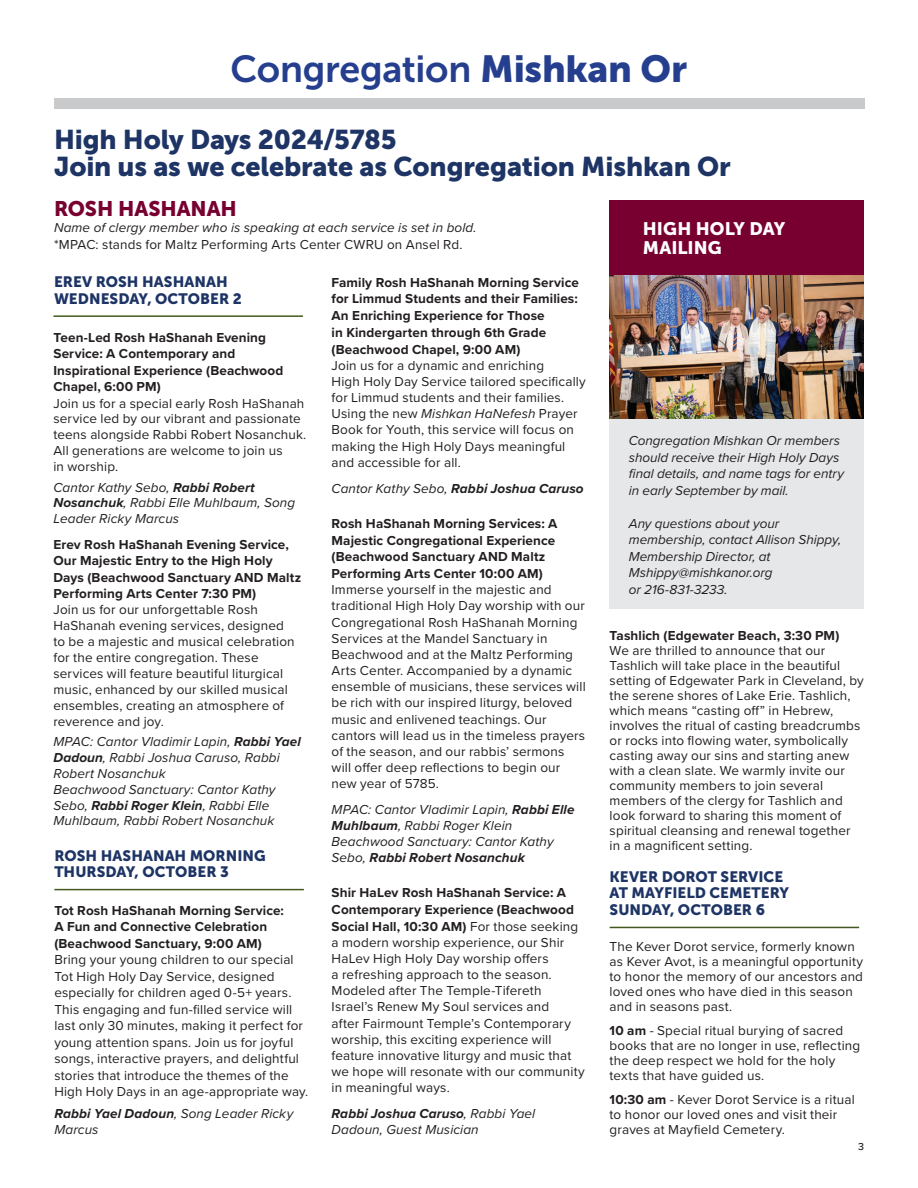
<style>
.page{position:relative;width:918px;height:1188px;background:#fff}
.page>*{position:absolute;margin:0;border:0;box-sizing:border-box;transform-origin:0 0}
.t1{font:37.5px "Museo Sans 700";letter-spacing:-.01em;color:#253f8e}
.t2{font:27px/27px "Museo Sans 900";letter-spacing:-.005em;color:#1d3465}
.t3{font:21px "Museo Sans 900";letter-spacing:-.005em;color:#780031}
.t4{font:18px/19.5px "Museo Sans 900";letter-spacing:.005em;color:#fff}
.t5{font:15px/16.5px "Museo Sans 900";letter-spacing:.005em;color:#1d3465}
.t6{font:13.5px/16.2px "Proxima Nova";letter-spacing:.01em;color:#231f20}
.t7{font:italic 13.5px/16.5px "Proxima Nova";letter-spacing:.005em;color:#231f20}
.t8{font:700 13.5px/16.5px "Proxima Nova";letter-spacing:.01em;color:#231f20}
.t9{font:italic 700 13.5px "Proxima Nova";letter-spacing:.01em;color:#231f20}
.t10{font:500 10.5px "Proxima Nova";color:#231f20}
.s1{font-family:"Museo Sans 900"}
.s2{font-weight:700}
.s3{font-style:italic}
.s4{font-weight:400}
</style>
<div class="page">
<div style="left:54px;top:98px;width:810px;height:10px;background:#c9cacc"></div>
<hr style="left:54px;top:889px;width:250px;height:1px;background:#44591f">
<hr style="left:53px;top:315px;width:250px;height:2px;background:#44591f">
<div style="left:610px;top:200px;width:254px;height:409px;background:#e6e7e9"></div>
<div style="left:610px;top:200px;width:254px;height:76px;background:#780031"></div>
<img style="left:610px;top:276px;width:254px;height:142px">
<hr style="left:610px;top:927px;width:249px;height:1px;background:#44591f">
<h1 class="t1" style="left:231px;top:48px;width:458px">Congregation <span class="s1">Mishkan Or</span></h1>
<h2 class="t2" style="left:54px;top:126px;width:678px">High Holy Days 2024/5785<br>Join us as we celebrate as Congregation Mishkan Or</h2>
<h3 class="t3" style="left:54px;top:197px;width:184px">ROSH HASHANAH</h3>
<p class="t7" style="left:54px;top:219px;width:424px">Name of clergy member who is speaking at each service is set in bold.</p>
<p class="t6" style="left:54px;top:236px;width:410px">*MPAC: stands for Maltz Performing Arts Center CWRU on Ansel Rd.</p>
<h3 class="t4" style="left:643px;top:219px;width:144px">HIGH HOLY DAY<br>MAILING</h3>
<p class="t5" style="left:54px;top:274px;width:189px">EREV ROSH HASHANAH<br>WEDNESDAY, OCTOBER 2</p>
<p class="t8" style="left:53px;top:329px;width:231px">Teen-Led Rosh HaShanah Evening<br>Service: A Contemporary and<br>Inspirational Experience (Beachwood<br>Chapel, 6:00 PM)</p>
<p class="t6" style="left:53px;top:395px;width:254px">Join us for a special early Rosh HaShanah service led by our vibrant and passionate teens alongside Rabbi Robert Nosanchuk.<br>All generations are welcome to join us<br>in worship.</p>
<p class="t7" style="left:53px;top:479px;width:243px;line-height:15.9px">Cantor Kathy Sebo, <span class="s2">Rabbi Robert<br>Nosanchuk</span>, Rabbi Elle Muhlbaum, Song<br>Leader Ricky Marcus</p>
<p class="t8" style="left:53px;top:536px;width:249px">Erev Rosh HaShanah Evening Service, Our Majestic Entry to the High Holy Days (Beachwood Sanctuary AND Maltz Performing Arts Center 7:30 PM)</p>
<p class="t6" style="left:53px;top:601px;width:243px">Join us for our unforgettable Rosh HaShanah evening services, designed to be a majestic and musical celebration for the entire congregation. These services will feature beautiful liturgical music, enhanced by our skilled musical ensembles, creating an atmosphere of reverence and joy.</p>
<p class="t7" style="left:53px;top:733px;width:249px;line-height:15.9px">MPAC: Cantor Vladimir Lapin, <span class="s2">Rabbi Yael Dadoun</span>, Rabbi Joshua Caruso, Rabbi Robert Nosanchuk<br>Beachwood Sanctuary: Cantor Kathy Sebo, <span class="s2">Rabbi Roger Klein</span>, Rabbi Elle Muhlbaum, Rabbi Robert Nosanchuk</p>
<p class="t5" style="left:54px;top:847px;width:213px">ROSH HASHANAH MORNING<br>THURSDAY, OCTOBER 3</p>
<p class="t8" style="left:54px;top:902px;width:231px">Tot Rosh HaShanah Morning Service:<br>A Fun and Connective Celebration (Beachwood Sanctuary, 9:00 AM)</p>
<p class="t6" style="left:54px;top:951px;width:255px">Bring your young children to our special Tot High Holy Day Service, designed especially for children aged 0-5+ years.<br>This engaging and fun-filled service will last only 30 minutes, making it perfect for young attention spans. Join us for joyful songs, interactive prayers, and delightful stories that introduce the themes of the High Holy Days in an age-appropriate way.</p>
<p class="t7" style="left:54px;top:1104px;width:241px"><span class="s2">Rabbi Yael Dadoun</span>, Song Leader Ricky<br>Marcus</p>
<p class="t8" style="left:332px;top:273px;width:249px">Family Rosh HaShanah Morning Service for Limmud Students and their Families:<br>An Enriching Experience for Those<br>in Kindergarten through 6th Grade (Beachwood Chapel, 9:00 AM)</p>
<p class="t6" style="left:332px;top:357px;width:256px">Join us for a dynamic and enriching<br>High Holy Day Service tailored specifically for Limmud students and their families.<br>Using the new <span class="s3">Mishkan HaNefesh</span> Prayer Book for Youth, this service will focus on making the High Holy Days meaningful and accessible for all.</p>
<p class="t9" style="left:332px;top:478px;width:254px"><span class="s4">Cantor Kathy Sebo,</span> Rabbi Joshua Caruso</p>
<p class="t8" style="left:332px;top:515px;width:227px">Rosh HaShanah Morning Services: A Majestic Congregational Experience (Beachwood Sanctuary AND Maltz Performing Arts Center 10:00 AM)</p>
<p class="t6" style="left:332px;top:581px;width:256px">Immerse yourself in the majestic and traditional High Holy Day worship with our Congregational Rosh HaShanah Morning Services at the Mandel Sanctuary in Beachwood and at the Maltz Performing Arts Center. Accompanied by a dynamic ensemble of musicians, these services will be rich with our inspired liturgy, beloved music and enlivened teachings. Our cantors will lead us in the timeless prayers of the season, and our rabbis’ sermons will offer deep reflections to begin our new year of 5785.</p>
<p class="t7" style="left:332px;top:800px;width:244px">MPAC: Cantor Vladimir Lapin, <span class="s2">Rabbi Elle Muhlbaum</span>, Rabbi Roger Klein Beachwood Sanctuary: Cantor Kathy Sebo, <span class="s2">Rabbi Robert Nosanchuk</span></p>
<p class="t6" style="left:332px;top:884px;width:255px"><span class="s2">Shir HaLev Rosh HaShanah Service: A Contemporary Experience (Beachwood Social Hall, 10:30 AM)</span> For those seeking a modern worship experience, our Shir HaLev High Holy Day worship offers<br>a refreshing approach to the season.<br>Modeled after The Temple-Tifereth Israel’s Renew My Soul services and<br>after Fairmount Temple’s Contemporary worship, this exciting experience will feature innovative liturgy and music that we hope will resonate with our community in meaningful ways.</p>
<p class="t7" style="left:332px;top:1104px;width:205px"><span class="s2">Rabbi Joshua Caruso</span>, Rabbi Yael<br>Dadoun, Guest Musician</p>
<p class="t7" style="left:629px;top:432px;width:217px">Congregation Mishkan Or members should receive their High Holy Days final details, and name tags for entry in early September by mail.</p>
<p class="t7" style="left:629px;top:514px;width:214px">Any questions about your membership, contact Allison Shippy,<br>Membership Director, at<br>Mshippy@mishkanor.org<br>or 216-831-3233.</p>
<p class="t8" style="left:610px;top:627px;width:231px">Tashlich (Edgewater Beach, 3:30 PM)</p>
<p class="t6" style="left:610px;top:642px;width:256px;line-height:15px">We are thrilled to announce that our Tashlich will take place in the beautiful setting of Edgewater Park in Cleveland, by the serene shores of Lake Erie. Tashlich, which means “casting off” in Hebrew, involves the ritual of casting breadcrumbs or rocks into flowing water, symbolically casting away our sins and starting anew with a clean slate. We warmly invite our community members to join several members of the clergy for Tashlich and look forward to sharing this moment of spiritual cleansing and renewal together in a magnificent setting.</p>
<p class="t5" style="left:610px;top:868px;width:181px">KEVER DOROT SERVICE<br>AT MAYFIELD CEMETERY<br>SUNDAY, OCTOBER 6</p>
<p class="t6" style="left:610px;top:938px;width:255px;line-height:15px">The Kever Dorot service, formerly known as Kever Avot, is a meaningful opportunity to honor the memory of our ancestors and loved ones who have died in this season and in seasons past.</p>
<p class="t6" style="left:610px;top:1022px;width:252px;line-height:15px"><span class="s2">10 am</span> - Special ritual burying of sacred books that are no longer in use, reflecting the deep respect we hold for the holy texts that have guided us.</p>
<p class="t6" style="left:610px;top:1091px;width:247px;line-height:15px"><span class="s2">10:30 am</span> - Kever Dorot Service is a ritual to honor our loved ones and visit their graves at Mayfield Cemetery.</p>
<p class="t10" style="left:858px;top:1138px;width:7px">3</p>
</div>
